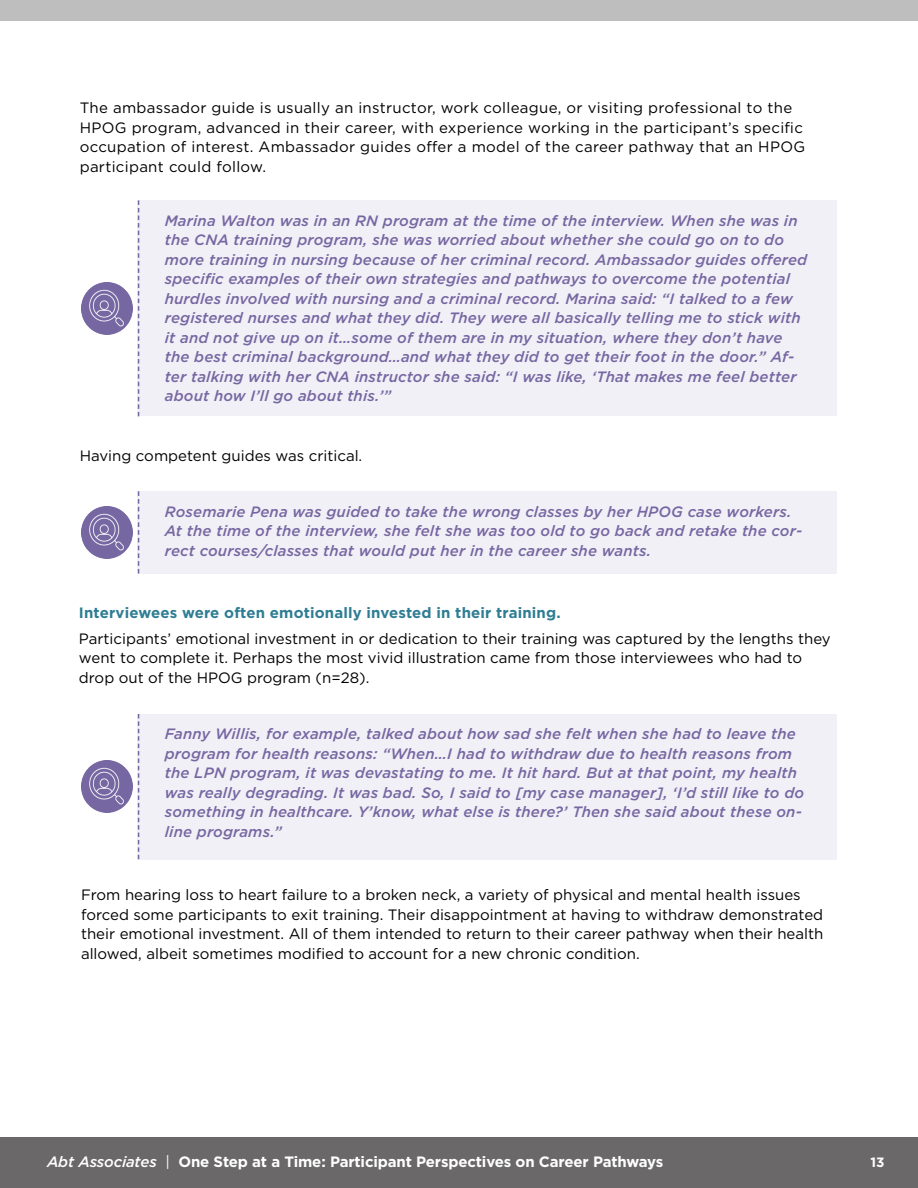
<style>
.page{position:relative;width:918px;height:1188px;background:#fff}
.page>*{position:absolute;margin:0;border:0;box-sizing:border-box;transform-origin:0 0}
.t1{font:italic 500 15px/19.5px "Gotham";letter-spacing:.01em;color:#7667a2}
.t2{font:15px/19.5px "Gotham";color:#000}
.t3{font:15px/19.5px "Gotham";letter-spacing:.02em;color:#000}
.t4{font:700 15px "Gotham";letter-spacing:-.01em;color:#fff}
.t5{font:700 15px "Gotham";letter-spacing:.01em;color:#2f7d93}
.t6{font:700 13.5px "Gotham";color:#fff}
.s1{font-weight:500;font-style:italic}
.s2{font-weight:400}
</style>
<div class="page">
<div style="left:0;top:1137px;width:918px;height:51px;background:#6a6869"></div>
<div style="left:0;top:0;width:918px;height:21px;background:#bfbebe"></div>
<div style="left:138px;top:200px;width:699px;height:216px;background:#f1f0f6"></div>
<div style="left:138px;top:491px;width:699px;height:83px;background:#f1f0f6"></div>
<div style="left:138px;top:714px;width:699px;height:145px;background:#f1f0f6"></div>
<svg style="left:138px;top:714px;width:1px;height:145px"></svg>
<svg style="left:138px;top:491px;width:1px;height:83px"></svg>
<svg style="left:138px;top:200px;width:1px;height:216px"></svg>
<img style="left:81px;top:283px;width:51px;height:51px">
<img style="left:81px;top:507px;width:51px;height:51px">
<img style="left:81px;top:761px;width:51px;height:51px">
<p class="t3" style="left:80px;top:98px;width:727px">The ambassador guide is usually an instructor, work colleague, or visiting professional to the HPOG program, advanced in their career, with experience working in the participant’s specifc occupation of interest. Ambassador guides ofer a model of the career pathway that an HPOG participant could follow.</p>
<p class="t1" style="left:165px;top:211px;width:644px">Marina Walton was in an RN program at the time of the interview. When she was in the CNA training program, she was worried about whether she could go on to do more training in nursing because of her criminal record. Ambassador guides ofered specifc examples of their own strategies and pathways to overcome the potential hurdles involved with nursing and a criminal record. Marina said: “I talked to a few registered nurses and what they did. They were all basically telling me to stick with it and not give up on it…some of them are in my situation, where they don’t have the best criminal background…and what they did to get their foot in the door.” Af&shy;ter talking with her CNA instructor she said: “I was like, ‘That makes me feel better about how I’ll go about this.’”</p>
<p class="t2" style="left:80px;top:446px;width:284px">Having competent guides was critical.</p>
<p class="t1" style="left:165px;top:502px;width:639px">Rosemarie Pena was guided to take the wrong classes by her HPOG case workers.<br>At the time of the interview, she felt she was too old to go back and retake the cor&shy;rect courses/classes that would put her in the career she wants.</p>
<p class="t5" style="left:79px;top:602px;width:483px">Interviewees were often emotionally invested in their training.</p>
<p class="t2" style="left:79px;top:629px;width:753px">Participants’ emotional investment in or dedication to their training was captured by the lengths they went to complete it. Perhaps the most vivid illustration came from those interviewees who had to drop out of the HPOG program (n=28).</p>
<p class="t1" style="left:165px;top:724px;width:641px">Fanny Willis, for example, talked about how sad she felt when she had to leave the program for health reasons: “When…I had to withdraw due to health reasons from the LPN program, it was devastating to me. It hit hard. But at that point, my health was really degrading. It was bad. So, I said to [my case manager], ‘I’d still like to do something in healthcare. Y’know, what else is there?’ Then she said about these on&shy;line programs.”</p>
<p class="t2" style="left:81px;top:885px;width:744px">From hearing loss to heart failure to a broken neck, a variety of physical and mental health issues forced some participants to exit training. Their disappointment at having to withdraw demonstrated their emotional investment. All of them intended to return to their career pathway when their health allowed, albeit sometimes modifed to account for a new chronic condition.</p>
<p class="t4" style="left:47px;top:1152px;width:618px"><span class="s1">Abt Associates</span> <span class="s2">|</span> One Step at a Time: Participant Perspectives on Career Pathways</p>
<p class="t6" style="left:870px;top:1153px;width:16px">13</p>
</div>
